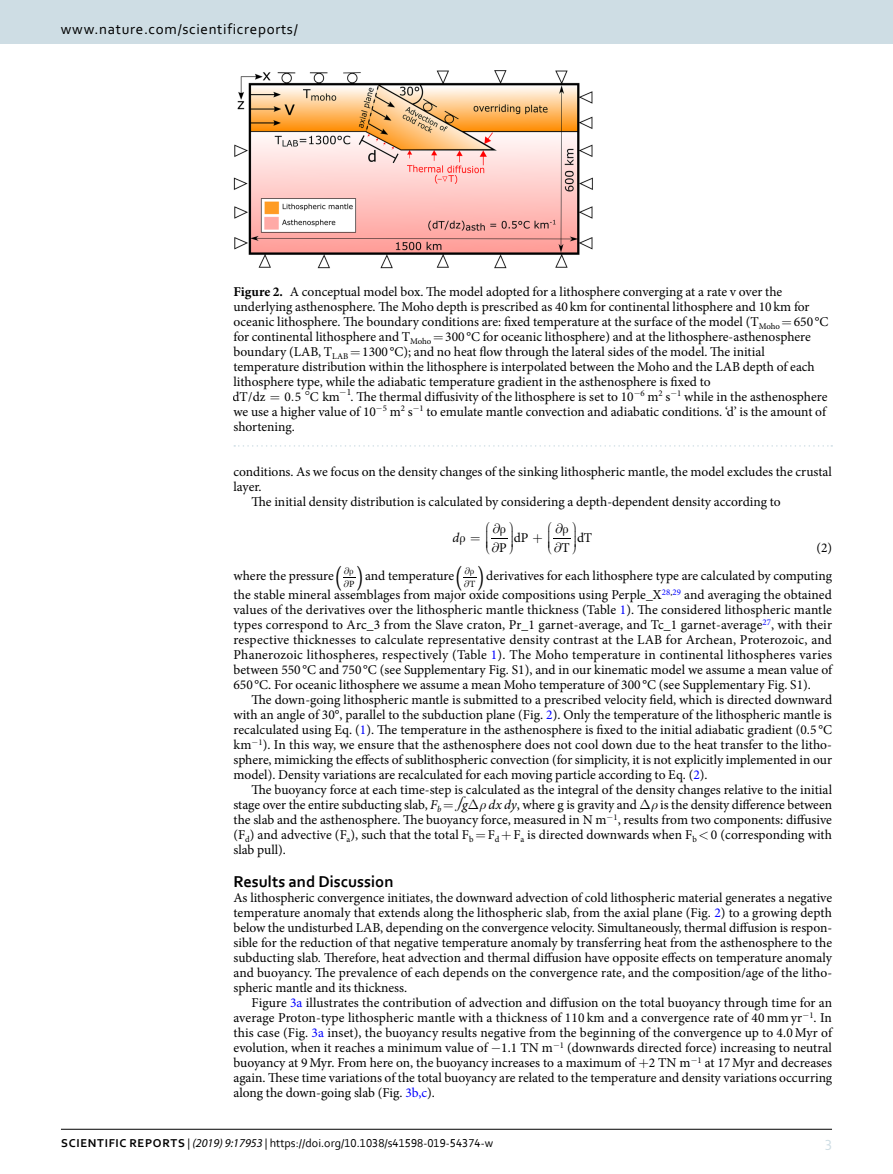
<style>
.page{position:relative;width:893px;height:1174px;background:#fff}
.page>*{position:absolute;margin:0;border:0;box-sizing:border-box;transform-origin:0 0}
.t1{font:28.5px "Minion Pro";color:#000;scale:.7 1}
.t2{font:700 16.5px "Corbel";color:#000}
.t3{font:15px "Corbel 2";letter-spacing:.045em;color:#000}
.t4{font:15px "Corbel 2";color:#cedde4}
.t5{font:13.5px/15px "Minion Pro";color:#000;text-align:justify}
.t6{font:13.35px "Minion Pro";letter-spacing:-.01em;color:#000}
.t7{font:italic 13.35px "Minion Pro";color:#000}
.t8{font:12px "Corbel";color:#000}
.t9{font:9.45px "Minion Pro";color:#000}
.s1{font-weight:700}
.s2{color:#00f}
.s3{font-style:italic}
.s4{font-family:"Corbel Bold 2"}
.s5{font-family:"Corbel 2"}
.s6{font-family:"Myriad Pro";font-style:italic}
</style>
<div class="page">
<hr style="left:61px;top:1129px;width:771px;height:1px;background:#000">
<div style="left:0;top:0;width:893px;height:43px;background:#cedde4"></div>
<img style="left:233px;top:70px;width:360px;height:198px">
<svg style="left:234px;top:445px;width:598px;height:1px"></svg>
<svg style="left:491px;top:538px;width:17px;height:1px"></svg>
<svg style="left:553px;top:538px;width:18px;height:1px"></svg>
<svg style="left:343px;top:577px;width:13px;height:1px"></svg>
<svg style="left:463px;top:577px;width:14px;height:1px"></svg>
<p class="t3" style="left:61px;top:19px;width:238px">www.nature.com/scientificreports/</p>
<p class="t5" style="left:233px;top:284px;width:596px;text-align:left"><span class="s1">Figure 2.</span> A conceptual model box. The model adopted for a lithosphere converging at a rate v over the underlying asthenosphere. The Moho depth is prescribed as 40 km for continental lithosphere and 10 km for oceanic lithosphere. The boundary conditions are: fixed temperature at the surface of the model (T<sub>Moho</sub> 650 °C for continental lithosphere and T<sub>Moho</sub> 300 °C for oceanic lithosphere) and at the lithosphere-asthenosphere boundary (LAB, T<sub>LAB</sub> 1300 °C); and no heat flow through the lateral sides of the model. The initial temperature distribution within the lithosphere is interpolated between the Moho and the LAB depth of each lithosphere type, while the adiabatic temperature gradient in the asthenosphere is fixed to</p>
<p class="t9" style="left:339px;top:385px;width:13px">−1</p>
<p class="t6" style="left:233px;top:387px;width:34px">dT/dz</p>
<p class="t6" style="left:284px;top:387px;width:57px">05 Ckm</p>
<p class="t5" style="left:233px;top:389px;width:595px;text-indent:117px">. The thermal diffusivity of the lithosphere is set to 10−<sup>6</sup> m<sup>2</sup> s−<sup>1</sup> while in the asthenosphere we use a higher value of 10−<sup>5</sup> m<sup>2</sup> s−<sup>1</sup> to emulate mantle convection and adiabatic conditions. ‘d’ is the amount of shortening.</p>
<p class="t5" style="left:233px;top:464px;width:600px">conditions. As we focus on the density changes of the sinking lithospheric mantle, the model excludes the crustal</p>
<p class="t5" style="left:233px;top:479px;width:30px">layer.</p>
<p class="t5" style="left:251px;top:494px;width:531px">The initial density distribution is calculated by considering a depth-dependent density according to</p>
<p class="t6" style="left:491px;top:539px;width:17px">∂P</p>
<p class="t6" style="left:554px;top:539px;width:18px">∂T</p>
<p class="t7" style="left:453px;top:528px;width:8px">d</p>
<p class="t6" style="left:514px;top:528px;width:16px">dP</p>
<p class="t6" style="left:577px;top:528px;width:17px">dT</p>
<p class="t6" style="left:816px;top:539px;width:17px">(2)</p>
<p class="t5" style="left:233px;top:568px;width:102px">where the pressure</p>
<h1 class="t1" style="left:335px;top:557px;width:42px">( )</h1>
<p class="t5" style="left:365px;top:568px;width:90px">and temperature</p>
<h1 class="t1" style="left:455px;top:557px;width:43px">( )</h1>
<p class="t5" style="left:233px;top:565px;width:600px;line-height:19.5px;text-align:right">derivatives for each lithosphere type are calculated by computing<br>the stable mineral assemblages from major oxide compositions using Perple_X<sup>28</sup><sup>,</sup><sup>29</sup> and averaging the obtained</p>
<p class="t5" style="left:233px;top:602px;width:600px">values of the derivatives over the lithospheric mantle thickness (Table <span class="s2">1</span>). The considered lithospheric mantle types correspond to Arc_3 from the Slave craton, Pr_1 garnet-average, and Tc_1 garnet-average<sup>27</sup>, with their respective thicknesses to calculate representative density contrast at the LAB for Archean, Proterozoic, and Phanerozoic lithospheres, respectively (Table <span class="s2">1</span>). The Moho temperature in continental lithospheres varies between 550 °C and 750 °C (see Supplementary Fig. S1), and in our kinematic model we assume a mean value of 650 °C. For oceanic lithosphere we assume a mean Moho temperature of 300 °C (see Supplementary Fig. S1).</p>
<p class="t5" style="left:233px;top:692px;width:600px;text-indent:18px">The down-going lithospheric mantle is submitted to a prescribed velocity field, which is directed downward with an angle of 30°, parallel to the subduction plane (Fig. <span class="s2">2</span>). Only the temperature of the lithospheric mantle is recalculated using Eq. (<span class="s2">1</span>). The temperature in the asthenosphere is fixed to the initial adiabatic gradient (0.5 °C km−<sup>1</sup>). In this way, we ensure that the asthenosphere does not cool down due to the heat transfer to the litho&shy;sphere, mimicking the effects of sublithospheric convection (for simplicity, it is not explicitly implemented in our model). Density variations are recalculated for each moving particle according to Eq. (<span class="s2">2</span>).</p>
<p class="t5" style="left:233px;top:782px;width:600px;text-indent:18px">The buoyancy force at each time-step is calculated as the integral of the density changes relative to the initial stage over the entire subducting slab, <span class="s3">F</span><sub>b</sub> ∫<span class="s3">g</span></p>
<p class="t9" style="left:343px;top:578px;width:12px">∂P</p>
<p class="t9" style="left:464px;top:578px;width:13px">∂T</p>
<p class="t5" style="left:233px;top:797px;width:600px;text-indent:427px">is the density difference between the slab and the asthenosphere. The buoyancy force, measured in N m−<sup>1</sup>, results from two components: diffusive (F<sub>d</sub>) and advective (F<sub>a</sub>), such that the total F<sub>b</sub> F<sub>d</sub> F<sub>a</sub> is directed downwards when F<sub>b</sub> 0 (corresponding with slab pull).</p>
<p class="t2" style="left:233px;top:871px;width:162px">Results and Discussion</p>
<p class="t5" style="left:233px;top:890px;width:600px">As lithospheric convergence initiates, the downward advection of cold lithospheric material generates a negative temperature anomaly that extends along the lithospheric slab, from the axial plane (Fig. <span class="s2">2</span>) to a growing depth below the undisturbed LAB, depending on the convergence velocity. Simultaneously, thermal diffusion is respon&shy;sible for the reduction of that negative temperature anomaly by transferring heat from the asthenosphere to the subducting slab. Therefore, heat advection and thermal diffusion have opposite effects on temperature anomaly and buoyancy. The prevalence of each depends on the convergence rate, and the composition/age of the litho&shy;spheric mantle and its thickness.</p>
<p class="t5" style="left:233px;top:995px;width:600px;text-indent:18px">Figure <span class="s2">3a</span> illustrates the contribution of advection and diffusion on the total buoyancy through time for an average Proton-type lithospheric mantle with a thickness of 110 km and a convergence rate of 40 mm yr−<sup>1</sup>. In this case (Fig. <span class="s2">3a</span> inset), the buoyancy results negative from the beginning of the convergence up to 4.0 Myr of evolution, when it reaches a minimum value of −1.1 TN m−<sup>1</sup> (downwards directed force) increasing to neutral buoyancy at 9Myr. From here on, the buoyancy increases to a maximum of 2 TN m−<sup>1</sup> at 17Myr and decreases again. These time variations of the total buoyancy are related to the temperature and density variations occurring along the down-going slab (Fig. <span class="s2">3b,c</span>).</p>
<p class="t5" style="left:488px;top:797px;width:150px"><span class="s3">dx dy</span>, where g is gravity and</p>
<p class="t8" style="left:61px;top:1135px;width:433px"><span class="s4">SCIENTIFIC REPORTS</span> <span class="s5">|</span> <span class="s6">(2019) 9:17953</span> <span class="s5">|</span> https://doi.org/10.1038/s41598-019-54374-w</p>
<p class="t4" style="left:825px;top:1132px;width:8px">3</p>
</div>
